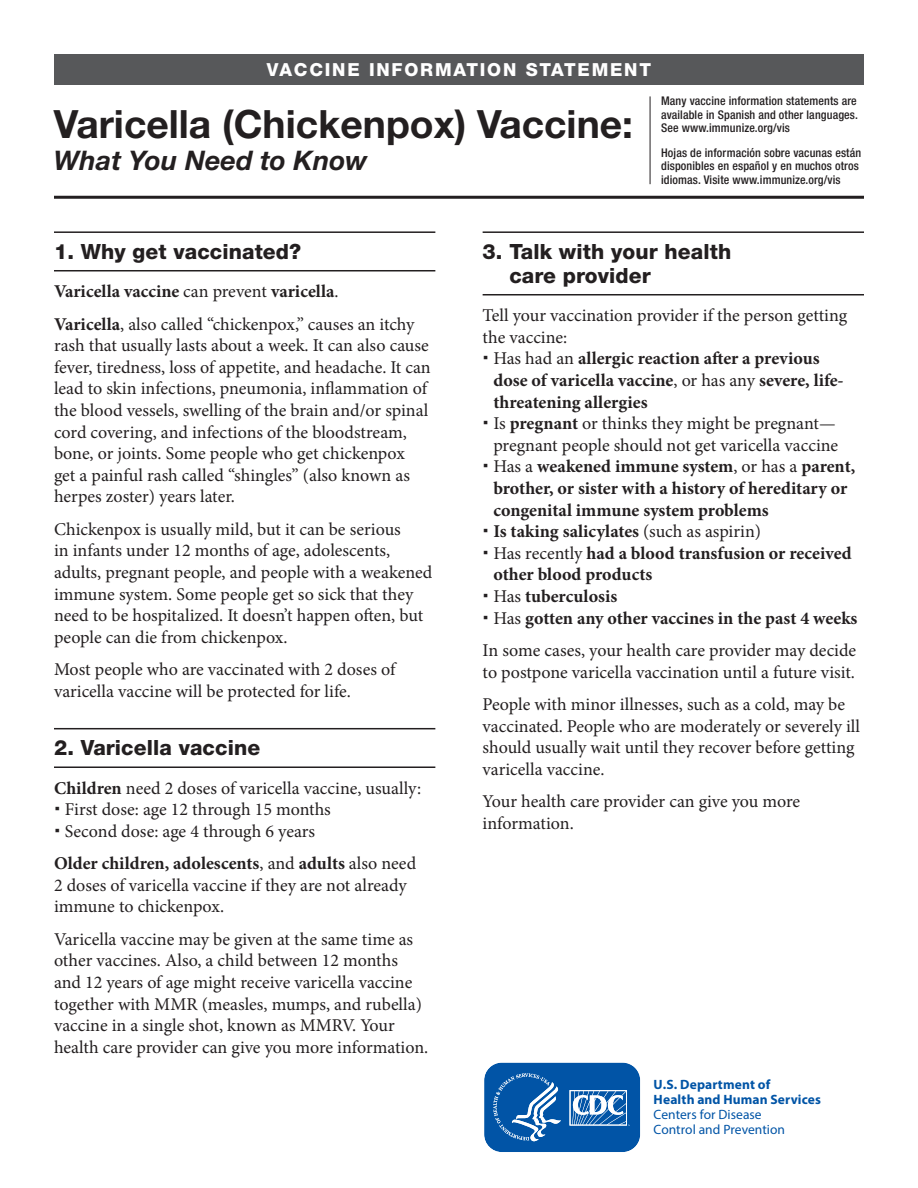
<style>
.page{position:relative;width:918px;height:1188px;background:#fff}
.page>*{position:absolute;margin:0;border:0;box-sizing:border-box;transform-origin:0 0}
.t1{font:700 39px "Helvetica Neue LT Std";color:#231f20}
.t2{font:italic 700 27px "Helvetica Neue LT Std";color:#231f20}
.t3{font:800 21px/24px "Helvetica Neue LT Std";letter-spacing:.005em;color:#231f20}
.t4{font:18px/21.6px "Minion Pro";color:#231f20}
.t5{font:700 18px/21.6px "Minion Pro";color:#231f20}
.t6{font:800 18px "Helvetica Neue LT Std";letter-spacing:.1em;color:#fff}
.t7{font:700 13.5px/15px "Myriad Pro";letter-spacing:.01em;color:#0154a6}
.t8{font:13.5px/15px "Myriad Pro";color:#0154a6}
.t9{font:500 condensed 12px/13.5px "Helvetica Neue LT Std";letter-spacing:.01em;color:#231f20;text-align:justify}
.s1{font-weight:400}
.s2{font-weight:700}
</style>
<div class="page">
<div style="left:54px;top:54px;width:810px;height:31px;background:#57585a"></div>
<hr style="left:650px;top:96px;width:1px;height:88px;background:#231f20">
<hr style="left:54px;top:196px;width:810px;height:3px;background:#231f20">
<svg style="left:484px;top:1062px;width:157px;height:90px;background:#296fb4"></svg>
<hr style="left:54px;top:270px;width:381px;height:1px;background:#231f20">
<hr style="left:54px;top:231px;width:381px;height:2px;background:#231f20">
<hr style="left:54px;top:766px;width:381px;height:2px;background:#231f20">
<hr style="left:54px;top:728px;width:381px;height:1px;background:#231f20">
<hr style="left:483px;top:294px;width:381px;height:1px;background:#231f20">
<hr style="left:483px;top:231px;width:381px;height:2px;background:#231f20">
<p class="t6" style="left:267px;top:59px;width:386px">VACCINE INFORMATION STATEMENT</p>
<h2 class="t1" style="left:54px;top:100px;width:581px">Varicella (Chickenpox) Vaccine:</h2>
<h2 class="t2" style="left:54px;top:144px;width:315px">What You Need to Know</h2>
<p class="t9" style="left:661px;top:94px;width:198px">Many vaccine information statements are available in Spanish and other languages.<br>See www.immunize.org/vis</p>
<p class="t9" style="left:661px;top:146px;width:202px;text-align:left">Hojas de información sobre vacunas están disponibles en español y en muchos otros idiomas. Visite www.immunize.org/vis</p>
<h3 class="t3" style="left:54px;top:239px;width:249px">1. Why get vaccinated?</h3>
<p class="t5" style="left:54px;top:280px;width:286px">Varicella vaccine <span class="s1">can prevent</span> varicella<span class="s1">.</span></p>
<p class="t4" style="left:54px;top:313px;width:378px"><span class="s2">Varicella</span>, also called “chickenpox,” causes an itchy rash that usually lasts about a week. It can also cause fever, tiredness, loss of appetite, and headache. It can lead to skin infections, pneumonia, inflammation of the blood vessels, swelling of the brain and/or spinal cord covering, and infections of the bloodstream, bone, or joints. Some people who get chickenpox get a painful rash called “shingles” (also known as herpes zoster) years later.</p>
<p class="t4" style="left:54px;top:518px;width:380px">Chickenpox is usually mild, but it can be serious<br>in infants under 12 months of age, adolescents, adults, pregnant people, and people with a weakened immune system. Some people get so sick that they need to be hospitalized. It doesn’t happen often, but people can die from chickenpox.</p>
<p class="t4" style="left:54px;top:659px;width:343px">Most people who are vaccinated with 2 doses of varicella vaccine will be protected for life.</p>
<h3 class="t3" style="left:54px;top:736px;width:208px">2. Varicella vaccine</h3>
<p class="t4" style="left:54px;top:777px;width:369px"><span class="s2">Children</span> need 2 doses of varicella vaccine, usually:</p>
<p class="t4" style="left:65px;top:799px;width:268px">First dose: age 12 through 15 months</p>
<p class="t4" style="left:65px;top:820px;width:252px">Second dose: age 4 through 6 years</p>
<p class="t4" style="left:54px;top:853px;width:364px"><span class="s2">Older children, adolescents</span>, and <span class="s2">adults</span> also need<br>2 doses of varicella vaccine if they are not already immune to chickenpox.</p>
<p class="t4" style="left:54px;top:928px;width:376px">Varicella vaccine may be given at the same time as other vaccines. Also, a child between 12 months and 12 years of age might receive varicella vaccine together with MMR (measles, mumps, and rubella) vaccine in a single shot, known as MMRV. Your health care provider can give you more information.</p>
<h3 class="t3" style="left:509px;top:239px;width:223px;text-indent:-27px">3. Talk with your health care provider</h3>
<p class="t4" style="left:483px;top:305px;width:366px">Tell your vaccination provider if the person getting the vaccine:</p>
<p class="t5" style="left:493px;top:348px;width:352px"><span class="s1">Has had an</span> allergic reaction after a previous dose of varicella vaccine<span class="s1">, or has any</span> severe, life&shy;threatening allergies</p>
<p class="t4" style="left:493px;top:413px;width:346px">Is <span class="s2">pregnant</span> or thinks they might be pregnant— pregnant people should not get varicella vaccine</p>
<p class="t5" style="left:493px;top:456px;width:364px"><span class="s1">Has a</span> weakened immune system<span class="s1">, or has a</span> parent, brother, or sister with a history of hereditary or congenital immune system problems</p>
<p class="t5" style="left:493px;top:520px;width:269px">Is taking salicylates <span class="s1">(such as aspirin)</span></p>
<p class="t5" style="left:493px;top:542px;width:360px"><span class="s1">Has recently</span> had a blood transfusion or received other blood products</p>
<p class="t5" style="left:493px;top:585px;width:125px"><span class="s1">Has</span> tuberculosis</p>
<p class="t5" style="left:493px;top:607px;width:366px"><span class="s1">Has</span> gotten any other vaccines in the past 4 weeks</p>
<p class="t4" style="left:483px;top:639px;width:375px">In some cases, your health care provider may decide to postpone varicella vaccination until a future visit.</p>
<p class="t4" style="left:483px;top:693px;width:379px">People with minor illnesses, such as a cold, may be vaccinated. People who are moderately or severely ill should usually wait until they recover before getting varicella vaccine.</p>
<p class="t4" style="left:483px;top:791px;width:319px">Your health care provider can give you more information.</p>
<p class="t7" style="left:654px;top:1077px;width:169px">U.S. Department of<br>Health and Human Services</p>
<p class="t8" style="left:654px;top:1107px;width:133px">Centers for Disease<br>Control and Prevention</p>
</div>
